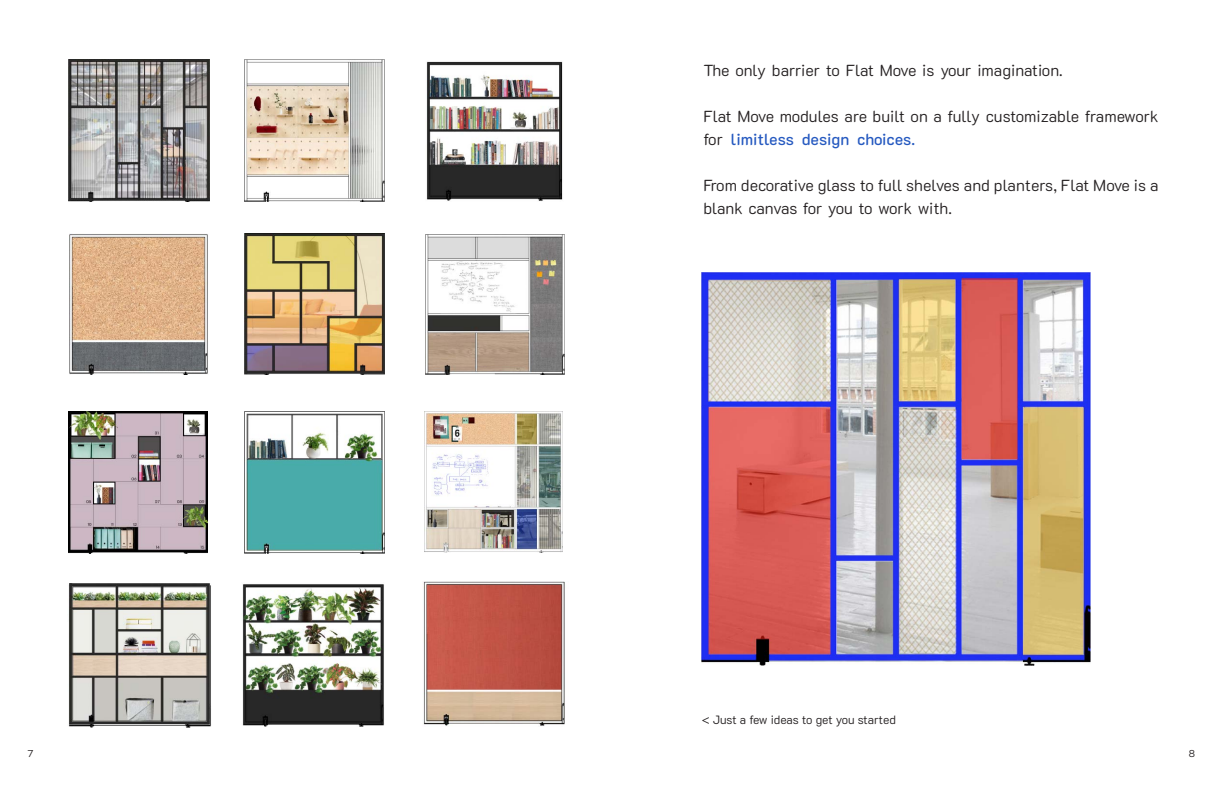
<style>
.page{position:relative;width:1224px;height:792px;background:#fff}
.page>*{position:absolute;margin:0;border:0;box-sizing:border-box;transform-origin:0 0}
.t1{font:300 16px/23px "K2 D";color:#221e1f}
.t2{font:300 12px "K2 D";letter-spacing:-.015em;color:#221e1f}
.t3{font:300 10px "K2 D";color:#221e1f}
.s1{font-weight:500;color:#2559c0}
</style>
<div class="page">
<img style="left:242px;top:584px;width:142px;height:142px">
<img style="left:68px;top:584px;width:143px;height:143px">
<img style="left:69px;top:584px;width:140px;height:141px">
<img style="left:68px;top:412px;width:140px;height:141px">
<img style="left:425px;top:234px;width:139px;height:140px">
<img style="left:70px;top:234px;width:138px;height:140px">
<img style="left:702px;top:273px;width:388px;height:393px">
<img style="left:68px;top:60px;width:142px;height:142px">
<img style="left:244px;top:60px;width:141px;height:141px">
<img style="left:244px;top:234px;width:140px;height:141px">
<img style="left:426px;top:61px;width:137px;height:140px">
<img style="left:423px;top:582px;width:142px;height:144px">
<img style="left:424px;top:412px;width:139px;height:140px">
<img style="left:244px;top:412px;width:141px;height:141px">
<p class="t1" style="left:703px;top:59px;width:361px">The only barrier to Flat Move is your imagination.</p>
<p class="t1" style="left:703px;top:105px;width:457px">Flat Move modules are built on a fully customizable framework for <span class="s1">limitless design choices.</span></p>
<p class="t1" style="left:703px;top:174px;width:457px">From decorative glass to full shelves and planters, Flat Move is a blank canvas for you to work with.</p>
<p class="t2" style="left:702px;top:713px;width:196px">&lt; Just a few ideas to get you started</p>
<p class="t3" style="left:27px;top:748px;width:8px">7</p>
<p class="t3" style="left:1189px;top:748px;width:8px">8</p>
</div>
